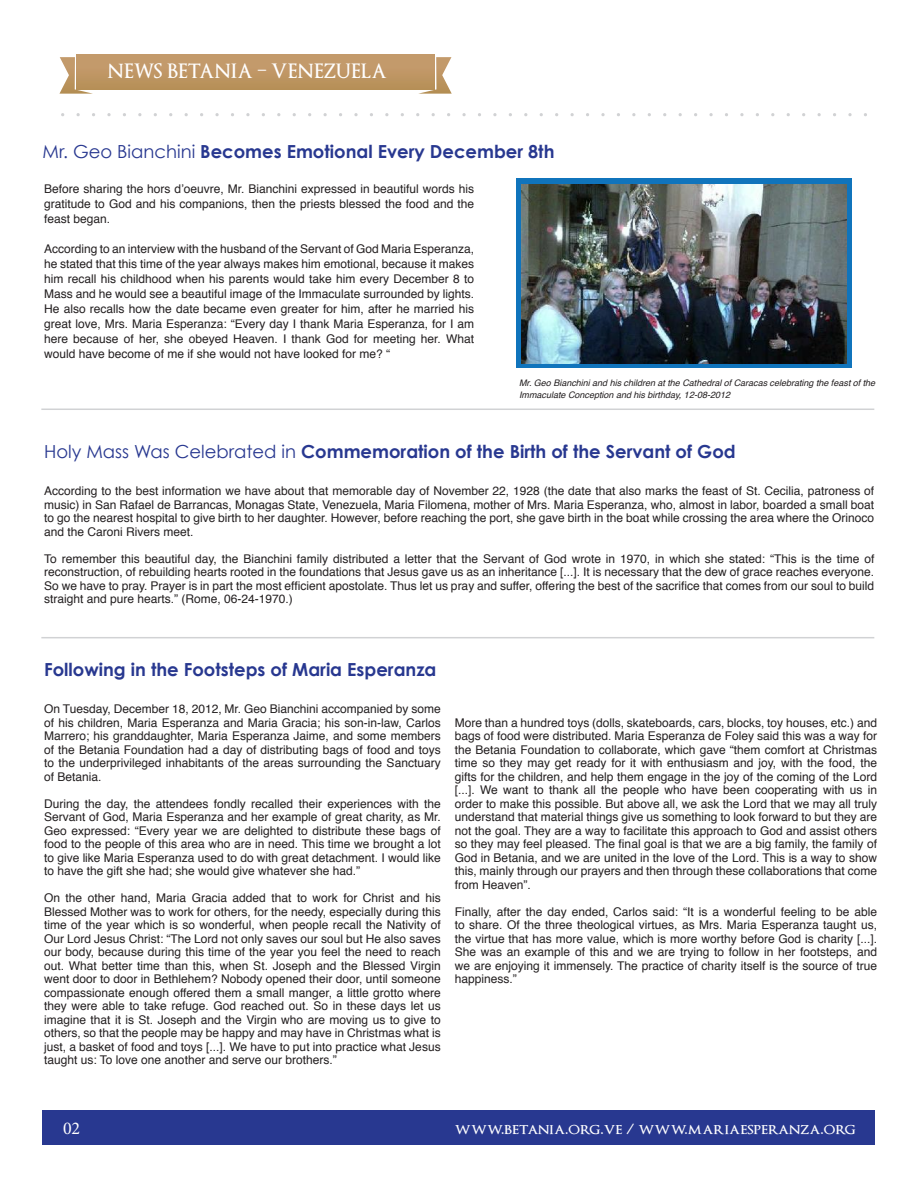
<style>
.page{position:relative;width:918px;height:1188px;background:#fff}
.page>*{position:absolute;margin:0;border:0;box-sizing:border-box;transform-origin:0 0}
.t1{font:600 19.5px "Optimus Princeps";color:#fff}
.t2{font:700 18px "Century Gothic";color:#283890}
.t3{font:18px "Minion Pro";color:#fff}
.t4{font:600 16.5px "Optimus Princeps";color:#fff}
.t5{font:12px/13.5px "Helvetica";color:#231f20;text-align:justify}
.t6{font:italic 9px/12px "Helvetica";color:#231f20}
.s1{font-weight:400}
</style>
<div class="page">
<svg style="left:516px;top:179px;width:336px;height:189px;fill:#1074bc"></svg>
<svg style="left:59px;top:57px;width:34px;height:37px"></svg>
<svg style="left:418px;top:57px;width:34px;height:37px"></svg>
<div style="left:76px;top:55px;width:358px;height:34px;background:linear-gradient(to right,#bf9664,#bf9664)"></div>
<div style="left:43px;top:1110px;width:832px;height:35px;background:#283890"></div>
<hr style="left:41px;top:409px;width:833px;height:1px;background:#d1d2d4">
<hr style="left:41px;top:637px;width:833px;height:1px;background:#d1d2d4">
<img style="left:522px;top:184px;width:324px;height:179px">
<p class="t1" style="left:108px;top:60px;width:281px">NEWS BETANIA – VENEZUELA</p>
<p class="t2" style="left:43px;top:140px;width:514px"><span class="s1">Mr. Geo Bianchini</span> Becomes Emotional Every December 8th</p>
<p class="t5" style="left:44px;top:181px;width:432px;line-height:15px">Before sharing the hors d’oeuvre, Mr. Bianchini expressed in beautiful words his gratitude to God and his companions, then the priests blessed the food and the feast began.</p>
<p class="t5" style="left:44px;top:241px;width:432px;line-height:15px">According to an interview with the husband of the Servant of God Maria Esperanza, he stated that this time of the year always makes him emotional, because it makes him recall his childhood when his parents would take him every December 8 to Mass and he would see a beautiful image of the Immaculate surrounded by lights.<br>He also recalls how the date became even greater for him, after he married his great love, Mrs. Maria Esperanza: “Every day I thank Maria Esperanza, for I am here because of her, she obeyed Heaven. I thank God for meeting her. What would have become of me if she would not have looked for me? “</p>
<p class="t6" style="left:519px;top:377px;width:358px">Mr. Geo Bianchini and his children at the Cathedral of Caracas celebrating the feast of the<br>Immaculate Conception and his birthday, 12-08-2012</p>
<p class="t2" style="left:44px;top:440px;width:693px"><span class="s1">Holy Mass Was Celebrated in</span> Commemoration of the Birth of the Servant of God</p>
<p class="t5" style="left:44px;top:485px;width:832px">According to the best information we have about that memorable day of November 22, 1928 (the date that also marks the feast of St. Cecilia, patroness of music) in San Rafael de Barrancas, Monagas State, Venezuela, Maria Filomena, mother of Mrs. Maria Esperanza, who, almost in labor, boarded a small boat to go the nearest hospital to give birth to her daughter. However, before reaching the port, she gave birth in the boat while crossing the area where the Orinoco and the Caroni Rivers meet.</p>
<p class="t5" style="left:44px;top:552px;width:832px">To remember this beautiful day, the Bianchini family distributed a letter that the Servant of God wrote in 1970, in which she stated: “This is the time of reconstruction, of rebuilding hearts rooted in the foundations that Jesus gave us as an inheritance [...]. It is necessary that the dew of grace reaches everyone.<br>So we have to pray. Prayer is in part the most efficient apostolate. Thus let us pray and suffer, offering the best of the sacrifice that comes from our soul to build straight and pure hearts.” (Rome, 06-24-1970.)</p>
<p class="t2" style="left:44px;top:658px;width:394px">Following in the Footsteps of Maria Esperanza</p>
<p class="t5" style="left:44px;top:703px;width:398px">On Tuesday, December 18, 2012, Mr. Geo Bianchini accompanied by some of his children, Maria Esperanza and Maria Gracia; his son-in-law, Carlos Marrero; his granddaughter, Maria Esperanza Jaime, and some members of the Betania Foundation had a day of distributing bags of food and toys to the underprivileged inhabitants of the areas surrounding the Sanctuary of Betania.</p>
<p class="t5" style="left:44px;top:797px;width:398px">During the day, the attendees fondly recalled their experiences with the Servant of God, Maria Esperanza and her example of great charity, as Mr.<br>Geo expressed: “Every year we are delighted to distribute these bags of food to the people of this area who are in need. This time we brought a lot to give like Maria Esperanza used to do with great detachment. I would like to have the gift she had; she would give whatever she had.”</p>
<p class="t5" style="left:44px;top:892px;width:398px">On the other hand, Maria Gracia added that to work for Christ and his Blessed Mother was to work for others, for the needy, especially during this time of the year which is so wonderful, when people recall the Nativity of Our Lord Jesus Christ: “The Lord not only saves our soul but He also saves our body, because during this time of the year you feel the need to reach out. What better time than this, when St. Joseph and the Blessed Virgin went door to door in Bethlehem? Nobody opened their door, until someone compassionate enough offered them a small manger, a little grotto where they were able to take refuge. God reached out. So in these days let us imagine that it is St. Joseph and the Virgin who are moving us to give to others, so that the people may be happy and may have in Christmas what is just, a basket of food and toys [...]. We have to put into practice what Jesus taught us: To love one another and serve our brothers.”</p>
<p class="t5" style="left:455px;top:716px;width:424px">More than a hundred toys (dolls, skateboards, cars, blocks, toy houses, etc.) and bags of food were distributed. Maria Esperanza de Foley said this was a way for the Betania Foundation to collaborate, which gave “them comfort at Christmas time so they may get ready for it with enthusiasm and joy, with the food, the gifts for the children, and help them engage in the joy of the coming of the Lord [...]. We want to thank all the people who have been cooperating with us in order to make this possible. But above all, we ask the Lord that we may all truly understand that material things give us something to look forward to but they are not the goal. They are a way to facilitate this approach to God and assist others so they may feel pleased. The final goal is that we are a big family, the family of God in Betania, and we are united in the love of the Lord. This is a way to show this, mainly through our prayers and then through these collaborations that come from Heaven”.</p>
<p class="t5" style="left:455px;top:905px;width:424px">Finally, after the day ended, Carlos said: “It is a wonderful feeling to be able to share. Of the three theological virtues, as Mrs. Maria Esperanza taught us, the virtue that has more value, which is more worthy before God is charity [...].<br>She was an example of this and we are trying to follow in her footsteps, and we are enjoying it immensely. The practice of charity itself is the source of true happiness.”</p>
<p class="t3" style="left:63px;top:1116px;width:19px">02</p>
<p class="t4" style="left:455px;top:1121px;width:402px">www.betania.org.ve / www.mariaesperanza.org</p>
</div>
